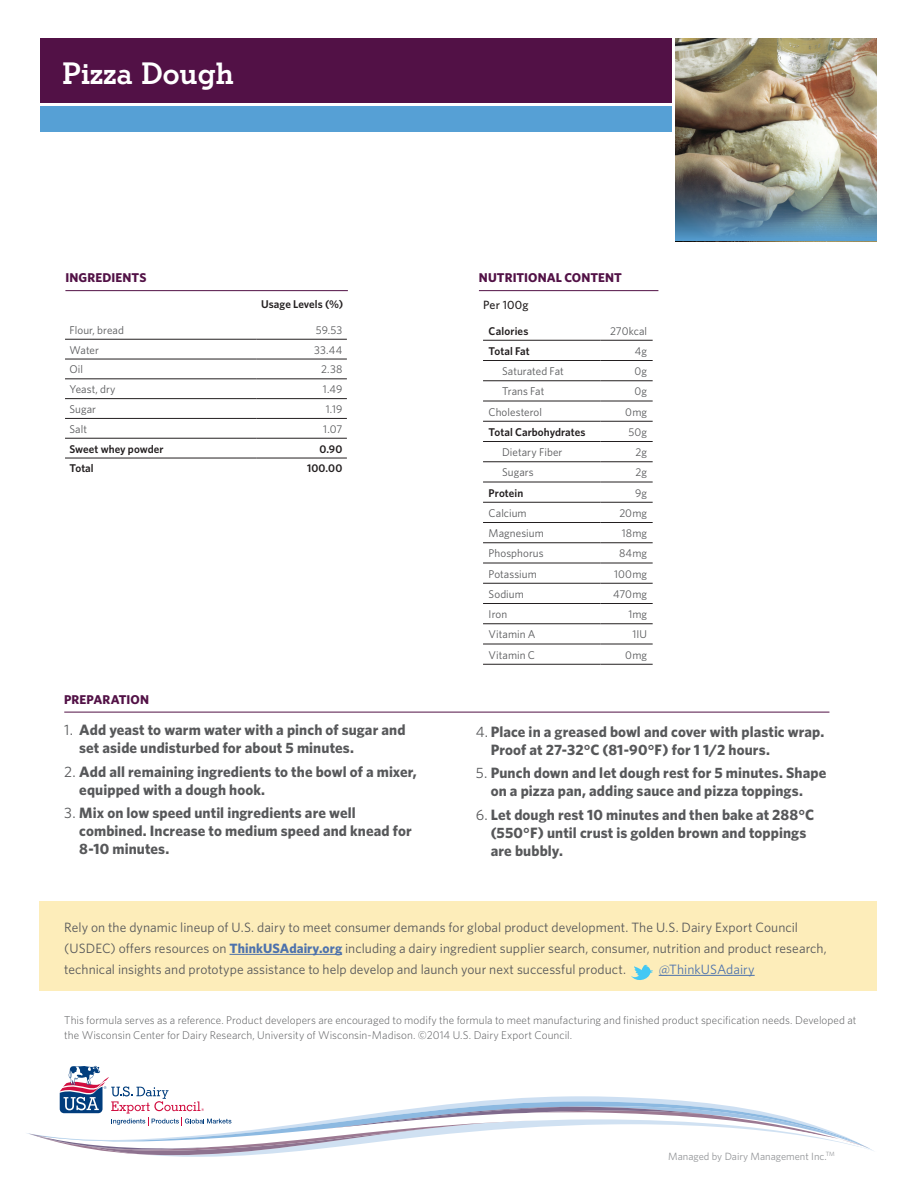
<style>
.page{position:relative;width:918px;height:1188px;background:#fff}
.page>*{position:absolute;margin:0;border:0;box-sizing:border-box;transform-origin:0 0}
.t1{font:700 30px "Stymie BT";color:#fff}
.t2{font:700 15px/18px "Whitney";letter-spacing:.005em;color:#57585a}
.Signoff{font:13.5px/21px "Whitney";letter-spacing:.005em;color:#57585a}
.Signoff-2{font:13.5px "Whitney";color:#4d72ac}
.Subhead{font:700 12.75px "Whitney";letter-spacing:.005em;color:#521146}
.Subhead-2{font:500 12px "Whitney";letter-spacing:.02em;color:#231f20}
.Body__L2{font:300 11.25px/15px "Whitney";letter-spacing:.005em;color:#57585a}
.Table_Header{font:11.25px "Whitney";letter-spacing:.005em;color:#57585a}
.Table_Header-2{font:600 11.25px "Whitney";letter-spacing:.005em;color:#231f20}
.t3{font:10.5px "Whitney";color:#939598}
.s1{font-weight:400}
.s2{font-weight:700;color:#4d72ac}
</style>
<div class="page">
<svg style="left:29px;top:1066px;width:845px;height:91px"></svg>
<div style="left:40px;top:106px;width:631px;height:26px;background:#56a0d5"></div>
<div style="left:40px;top:39px;width:631px;height:64px;background:#521146"></div>
<hr style="left:479px;top:290px;width:179px;height:1px;background:#521146">
<hr style="left:65px;top:339px;width:191px;height:1px;background:#231f20">
<hr style="left:256px;top:339px;width:91px;height:1px;background:#231f20">
<hr style="left:65px;top:359px;width:191px;height:1px;background:#231f20">
<hr style="left:256px;top:359px;width:91px;height:1px;background:#231f20">
<hr style="left:65px;top:378px;width:191px;height:1px;background:#231f20">
<hr style="left:256px;top:378px;width:91px;height:1px;background:#231f20">
<hr style="left:65px;top:398px;width:191px;height:1px;background:#231f20">
<hr style="left:256px;top:398px;width:91px;height:1px;background:#231f20">
<hr style="left:65px;top:418px;width:191px;height:1px;background:#231f20">
<hr style="left:256px;top:418px;width:91px;height:1px;background:#231f20">
<hr style="left:65px;top:438px;width:191px;height:1px;background:#231f20">
<hr style="left:256px;top:438px;width:91px;height:1px;background:#231f20">
<hr style="left:65px;top:458px;width:191px;height:1px;background:#231f20">
<hr style="left:256px;top:458px;width:91px;height:1px;background:#231f20">
<hr style="left:65px;top:290px;width:283px;height:1px;background:#521146">
<svg style="left:483px;top:381px;width:170px;height:283px"></svg>
<hr style="left:483px;top:340px;width:118px;height:1px;background:#231f20">
<hr style="left:601px;top:340px;width:52px;height:1px;background:#231f20">
<hr style="left:483px;top:360px;width:118px;height:1px;background:#231f20">
<hr style="left:601px;top:360px;width:52px;height:1px;background:#231f20">
<hr style="left:483px;top:380px;width:118px;height:1px;background:#231f20">
<hr style="left:601px;top:380px;width:52px;height:1px;background:#231f20">
<hr style="left:483px;top:401px;width:118px;height:1px;background:#231f20">
<hr style="left:601px;top:401px;width:52px;height:1px;background:#231f20">
<hr style="left:483px;top:421px;width:118px;height:1px;background:#231f20">
<hr style="left:601px;top:421px;width:52px;height:1px;background:#231f20">
<hr style="left:483px;top:441px;width:118px;height:1px;background:#231f20">
<hr style="left:601px;top:441px;width:52px;height:1px;background:#231f20">
<hr style="left:483px;top:461px;width:118px;height:1px;background:#231f20">
<hr style="left:601px;top:461px;width:52px;height:1px;background:#231f20">
<hr style="left:483px;top:482px;width:118px;height:1px;background:#231f20">
<hr style="left:601px;top:482px;width:52px;height:1px;background:#231f20">
<hr style="left:483px;top:502px;width:118px;height:1px;background:#231f20">
<hr style="left:601px;top:502px;width:52px;height:1px;background:#231f20">
<hr style="left:483px;top:522px;width:118px;height:1px;background:#231f20">
<hr style="left:601px;top:522px;width:52px;height:1px;background:#231f20">
<hr style="left:483px;top:542px;width:118px;height:1px;background:#231f20">
<hr style="left:601px;top:542px;width:52px;height:1px;background:#231f20">
<hr style="left:483px;top:563px;width:118px;height:1px;background:#231f20">
<hr style="left:601px;top:563px;width:52px;height:1px;background:#231f20">
<hr style="left:483px;top:583px;width:118px;height:1px;background:#231f20">
<hr style="left:601px;top:583px;width:52px;height:1px;background:#231f20">
<hr style="left:483px;top:603px;width:118px;height:1px;background:#231f20">
<hr style="left:601px;top:603px;width:52px;height:1px;background:#231f20">
<hr style="left:483px;top:623px;width:118px;height:1px;background:#231f20">
<hr style="left:601px;top:623px;width:52px;height:1px;background:#231f20">
<hr style="left:483px;top:644px;width:118px;height:1px;background:#231f20">
<hr style="left:601px;top:644px;width:52px;height:1px;background:#231f20">
<hr style="left:483px;top:664px;width:118px;height:1px;background:#231f20">
<hr style="left:601px;top:664px;width:52px;height:1px;background:#231f20">
<hr style="left:64px;top:712px;width:765px;height:1px;background:#521146">
<img style="left:676px;top:39px;width:201px;height:111px">
<img style="left:676px;top:150px;width:201px;height:91px">
<div style="left:40px;top:901px;width:837px;height:90px;background:#fdedba"></div>
<hr style="left:230px;top:954px;width:112px;height:1px;background:#4d72ac">
<hr style="left:659px;top:975px;width:96px;height:1px;background:#4d72ac">
<svg style="left:631px;top:965px;width:22px;height:15px"></svg>
<p class="t1" style="left:63px;top:56px;width:173px">Pizza Dough</p>
<p class="Subhead" style="left:65px;top:269px;width:82px">INGREDIENTS</p>
<p class="Subhead" style="left:479px;top:269px;width:145px">NUTRITIONAL CONTENT</p>
<p class="Table_Header-2" style="left:261px;top:297px;width:84px">Usage Levels (%)</p>
<p class="Subhead-2" style="left:483px;top:297px;width:47px">Per 100g</p>
<p class="Table_Header-2" style="left:489px;top:323px;width:41px">Calories</p>
<p class="Table_Header" style="left:610px;top:323px;width:39px">270kcal</p>
<p class="Table_Header-2" style="left:489px;top:343px;width:43px">Total Fat</p>
<p class="Table_Header" style="left:635px;top:343px;width:14px">4g</p>
<p class="Table_Header" style="left:502px;top:364px;width:63px">Saturated Fat</p>
<p class="Table_Header" style="left:635px;top:364px;width:14px">0g</p>
<p class="Table_Header" style="left:502px;top:384px;width:44px">Trans Fat</p>
<p class="Table_Header" style="left:635px;top:384px;width:14px">0g</p>
<p class="Table_Header" style="left:489px;top:404px;width:55px">Cholesterol</p>
<p class="Table_Header" style="left:625px;top:404px;width:23px">0mg</p>
<p class="Table_Header-2" style="left:489px;top:424px;width:98px">Total Carbohydrates</p>
<p class="Table_Header" style="left:628px;top:424px;width:20px">50g</p>
<p class="Table_Header" style="left:502px;top:445px;width:62px">Dietary Fiber</p>
<p class="Table_Header" style="left:635px;top:445px;width:13px">2g</p>
<p class="Table_Header" style="left:502px;top:465px;width:33px">Sugars</p>
<p class="Table_Header" style="left:635px;top:465px;width:13px">2g</p>
<p class="Table_Header-2" style="left:489px;top:485px;width:36px">Protein</p>
<p class="Table_Header" style="left:635px;top:485px;width:13px">9g</p>
<p class="Table_Header" style="left:489px;top:505px;width:40px">Calcium</p>
<p class="Table_Header" style="left:619px;top:505px;width:29px">20mg</p>
<p class="Table_Header" style="left:489px;top:526px;width:57px">Magnesium</p>
<p class="Table_Header" style="left:622px;top:526px;width:27px">18mg</p>
<p class="Table_Header" style="left:489px;top:546px;width:57px">Phosphorus</p>
<p class="Table_Header" style="left:619px;top:546px;width:30px">84mg</p>
<p class="Table_Header" style="left:489px;top:566px;width:50px">Potassium</p>
<p class="Table_Header" style="left:614px;top:566px;width:34px">100mg</p>
<p class="Table_Header" style="left:489px;top:586px;width:37px">Sodium</p>
<p class="Table_Header" style="left:613px;top:586px;width:35px">470mg</p>
<p class="Table_Header" style="left:489px;top:607px;width:20px">Iron</p>
<p class="Table_Header" style="left:628px;top:607px;width:20px">1mg</p>
<p class="Table_Header" style="left:489px;top:627px;width:48px">Vitamin A</p>
<p class="Table_Header" style="left:632px;top:627px;width:16px">1IU</p>
<p class="Table_Header" style="left:489px;top:647px;width:48px">Vitamin C</p>
<p class="Table_Header" style="left:625px;top:647px;width:23px">0mg</p>
<p class="Table_Header" style="left:69px;top:322px;width:56px">Flour, bread</p>
<p class="Table_Header" style="left:316px;top:322px;width:28px">59.53</p>
<p class="Table_Header" style="left:69px;top:342px;width:31px">Water</p>
<p class="Table_Header" style="left:314px;top:342px;width:30px">33.44</p>
<p class="Table_Header" style="left:69px;top:362px;width:15px">Oil</p>
<p class="Table_Header" style="left:321px;top:362px;width:23px">2.38</p>
<p class="Table_Header" style="left:69px;top:382px;width:48px">Yeast, dry</p>
<p class="Table_Header" style="left:323px;top:382px;width:21px">1.49</p>
<p class="Table_Header" style="left:69px;top:402px;width:28px">Sugar</p>
<p class="Table_Header" style="left:326px;top:402px;width:18px">1.19</p>
<p class="Table_Header" style="left:69px;top:421px;width:19px">Salt</p>
<p class="Table_Header" style="left:323px;top:421px;width:21px">1.07</p>
<p class="Table_Header-2" style="left:69px;top:441px;width:96px">Sweet whey powder</p>
<p class="Table_Header-2" style="left:319px;top:441px;width:25px">0.90</p>
<p class="Table_Header-2" style="left:69px;top:461px;width:26px">Total</p>
<p class="Table_Header-2" style="left:307px;top:461px;width:37px">100.00</p>
<p class="Subhead" style="left:64px;top:691px;width:86px">PREPARATION</p>
<p class="t2" style="left:79px;top:721px;width:328px;text-indent:-15px"><span class="s1">1.</span> Add yeast to warm water with a pinch of sugar and set aside undisturbed for about 5 minutes.</p>
<p class="t2" style="left:79px;top:762px;width:339px;text-indent:-15px"><span class="s1">2.</span> Add all remaining ingredients to the bowl of a mixer, equipped with a dough hook.</p>
<p class="t2" style="left:79px;top:804px;width:334px;text-indent:-15px"><span class="s1">3.</span> Mix on low speed until ingredients are well combined. Increase to medium speed and knead for<br>8-10 minutes.</p>
<p class="t2" style="left:491px;top:722px;width:335px;text-indent:-15px"><span class="s1">4.</span> Place in a greased bowl and cover with plastic wrap.<br>Proof at 27-32°C (81-90°F) for 1 1/2 hours.</p>
<p class="t2" style="left:476px;top:764px;width:352px;text-align:center"><span class="s1">5.</span> Punch down and let dough rest for 5 minutes. Shape on a pizza pan, adding sauce and pizza toppings.</p>
<p class="t2" style="left:491px;top:805px;width:325px;text-indent:-15px"><span class="s1">6.</span> Let dough rest 10 minutes and then bake at 288°C (550°F) until crust is golden brown and toppings are bubbly.</p>
<p class="Signoff" style="left:64px;top:916px;width:764px">Rely on the dynamic lineup of U.S. dairy to meet consumer demands for global product development. The U.S. Dairy Export Council (USDEC) offers resources on <span class="s2">ThinkUSAdairy.org</span> including a dairy ingredient supplier search, consumer, nutrition and product research, technical insights and prototype assistance to help develop and launch your next successful product.</p>
<p class="Signoff-2" style="left:659px;top:960px;width:97px">@ThinkUSAdairy</p>
<p class="Body__L2" style="left:64px;top:1012px;width:794px">This formula serves as a reference. Product developers are encouraged to modify the formula to meet manufacturing and finished product specification needs. Developed at the Wisconsin Center for Dairy Research, University of Wisconsin-Madison. ©2014 U.S. Dairy Export Council.</p>
<p class="t3" style="left:668px;top:1149px;width:168px">Managed by Dairy Management Inc.<sup>TM</sup></p>
</div>
